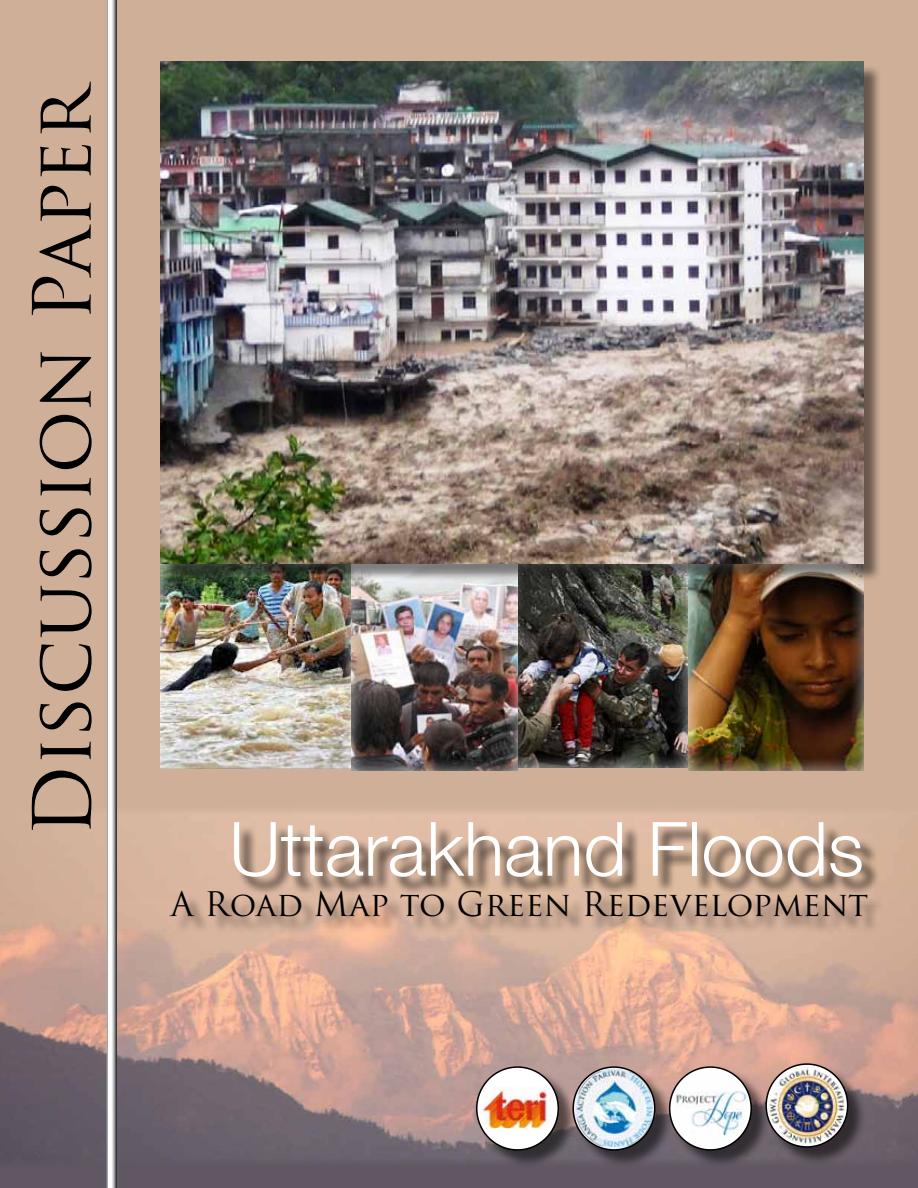
<style>
.page{position:relative;width:918px;height:1188px;background:#fff}
.page>*{position:absolute;margin:0;border:0;box-sizing:border-box;transform-origin:0 0}
.t1{font:78px "Trajan Pro";letter-spacing:-.005em;color:#000}
.t2{font:300 75px "Helvetica Neue";color:#fff}
.t3{font:33px "Trajan Pro";color:#000}
</style>
<div class="page">
<img style="left:0;top:0;width:918px;height:1188px">
<div style="left:95px;top:0;width:29px;height:1188px;background:#fff;opacity:.75"></div>
<div style="left:100px;top:0;width:28px;height:1188px;background:#000;opacity:.75"></div>
<div style="left:575px;top:1069px;width:99px;height:99px;background:#000;opacity:.55"></div>
<img style="left:574px;top:1067px;width:81px;height:80px">
<div style="left:572px;top:1066px;width:83px;height:85px;border:2px solid #000;border-radius:50%"></div>
<div style="left:478px;top:1069px;width:99px;height:99px;background:#000;opacity:.55"></div>
<div style="left:477px;top:1067px;width:81px;height:83px;background:#fff;border-radius:50%"></div>
<img style="left:482px;top:1087px;width:70px;height:41px">
<div style="left:476px;top:1066px;width:83px;height:85px;border:2px solid #000;border-radius:50%"></div>
<div style="left:671px;top:1069px;width:99px;height:99px;background:#000;opacity:.55"></div>
<svg style="left:670px;top:1067px;width:81px;height:83px"></svg>
<img style="left:674px;top:1074px;width:72px;height:72px">
<div style="left:669px;top:1066px;width:83px;height:85px;border:2px solid #000;border-radius:50%"></div>
<div style="left:163px;top:64px;width:720px;height:518px;background:#000;opacity:.5"></div>
<img style="left:161px;top:62px;width:703px;height:501px">
<div style="left:768px;top:1066px;width:98px;height:99px;background:#000;opacity:.55"></div>
<img style="left:766px;top:1064px;width:82px;height:83px">
<div style="left:765px;top:1063px;width:83px;height:85px;border:2px solid #000;border-radius:50%"></div>
<h1 class="t1" style="left:13px;top:837px;width:757px;rotate:-90deg">Discussion Paper</h1>
<h2 class="t2" style="left:229px;top:803px;width:636px">Uttarakhand Floods</h2>
<p class="t3" style="left:171px;top:883px;width:699px">A Road Map to Green Redevelopment</p>
</div>
